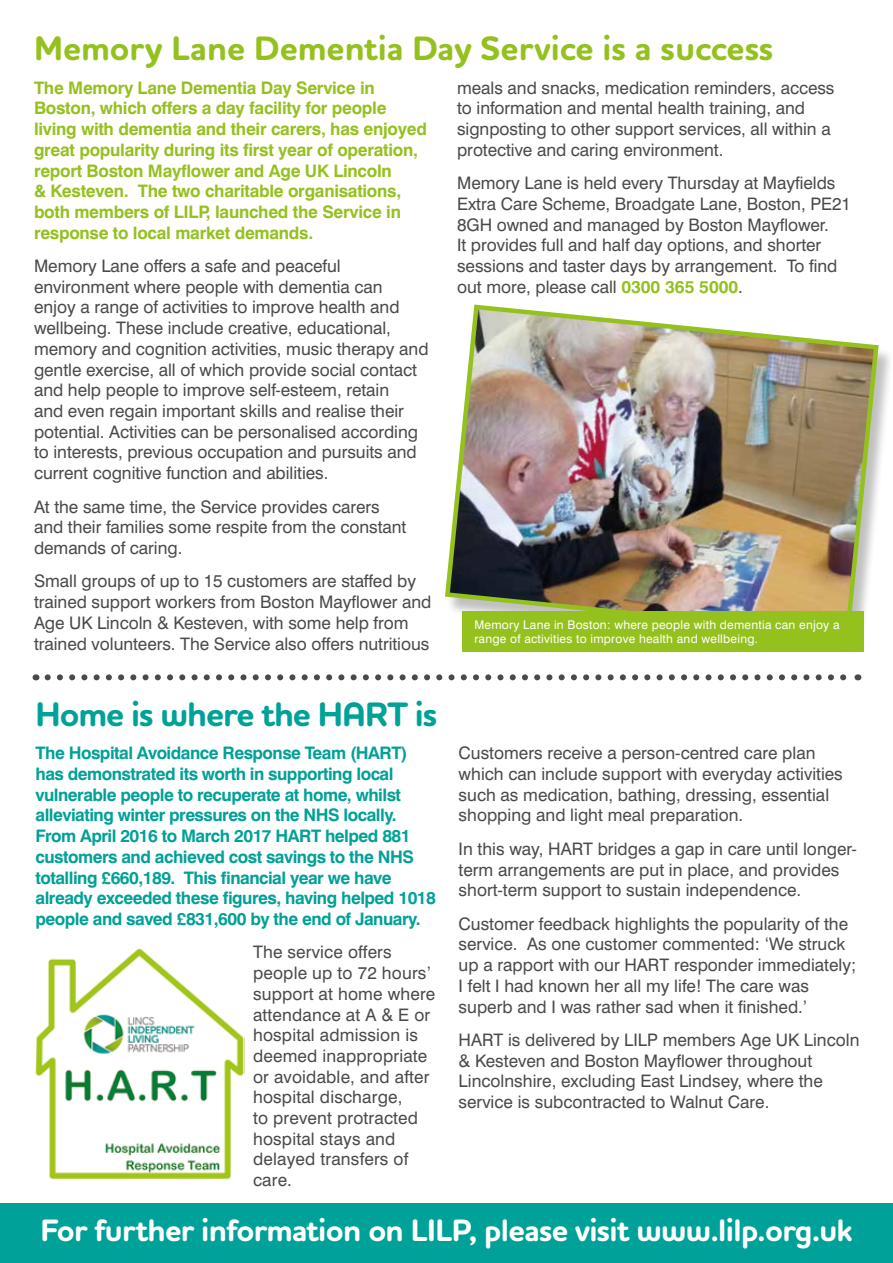
<style>
.page{position:relative;width:893px;height:1263px;background:#fff}
.page>*{position:absolute;margin:0;border:0;box-sizing:border-box;transform-origin:0 0}
.t1{font:700 34.5px "Houschka Rounded";color:#95c11f}
.t2{font:700 34.5px "Houschka Rounded";letter-spacing:-.03em;color:#00a198}
.t3{font:700 31.5px "Houschka Rounded";letter-spacing:-.02em;color:#fff}
.t4{font:17.25px/20.7px "Swiss 721 BT";letter-spacing:-.005em;color:#4a4a49}
.t5{font:700 17.25px/20.7px "Swiss 721 BT";letter-spacing:-.03em;color:#00a198}
.t6{font:700 17.25px/20.7px "Swiss 721 BT";letter-spacing:-.015em;color:#95c11f}
.t7{font:12px/14.4px "Swiss 721 BT";letter-spacing:.02em;color:#fff}
.s1{font-weight:700;color:#95c11f}
</style>
<div class="page">
<svg style="left:48px;top:674px;width:799px;height:6px"></svg>
<div style="left:446px;top:307px;width:447px;height:349px;background:#000;opacity:.25"></div>
<img style="left:445px;top:304px;width:436px;height:336px">
<div style="left:462px;top:611px;width:401px;height:41px;background:#95c11f"></div>
<div style="left:0;top:1203px;width:893px;height:60px;background:#00a198"></div>
<img style="left:35px;top:948px;width:210px;height:232px">
<h1 class="t1" style="left:34px;top:26px;width:741px">Memory Lane Dementia Day Service is a success</h1>
<p class="t6" style="left:34px;top:77px;width:394px">The Memory Lane Dementia Day Service in Boston, which offers a day facility for people living with dementia and their carers, has enjoyed great popularity during its first year of operation, report Boston Mayflower and Age UK Lincoln<br>&amp; Kesteven. The two charitable organisations, both members of LILP, launched the Service in response to local market demands.</p>
<p class="t4" style="left:34px;top:255px;width:396px">Memory Lane offers a safe and peaceful environment where people with dementia can enjoy a range of activities to improve health and wellbeing. These include creative, educational, memory and cognition activities, music therapy and gentle exercise, all of which provide social contact and help people to improve self-esteem, retain<br>and even regain important skills and realise their potential. Activities can be personalised according to interests, previous occupation and pursuits and current cognitive function and abilities.</p>
<p class="t4" style="left:34px;top:496px;width:374px">At the same time, the Service provides carers and their families some respite from the constant demands of caring.</p>
<p class="t4" style="left:34px;top:571px;width:399px">Small groups of up to 15 customers are staffed by trained support workers from Boston Mayflower and Age UK Lincoln &amp; Kesteven, with some help from trained volunteers. The Service also offers nutritious</p>
<p class="t4" style="left:457px;top:77px;width:379px">meals and snacks, medication reminders, access to information and mental health training, and signposting to other support services, all within a protective and caring environment.</p>
<p class="t4" style="left:457px;top:173px;width:395px">Memory Lane is held every Thursday at Mayfields Extra Care Scheme, Broadgate Lane, Boston, PE21<br>8GH owned and managed by Boston Mayflower.<br>It provides full and half day options, and shorter sessions and taster days by arrangement. To find out more, please call <span class="s1">0300 365 5000</span>.</p>
<p class="t7" style="left:474px;top:617px;width:367px">Memory Lane in Boston: where people with dementia can enjoy a range of activities to improve health and wellbeing.</p>
<h1 class="t2" style="left:36px;top:692px;width:403px">Home is where the HART is</h1>
<p class="t5" style="left:36px;top:743px;width:402px">The Hospital Avoidance Response Team (HART) has demonstrated its worth in supporting local vulnerable people to recuperate at home, whilst alleviating winter pressures on the NHS locally.<br>From April 2016 to March 2017 HART helped 881 customers and achieved cost savings to the NHS totalling £660,189. This financial year we have already exceeded these figures, having helped 1018 people and saved £831,600 by the end of January.</p>
<p class="t4" style="left:253px;top:942px;width:184px">The service offers people up to 72 hours’ support at home where attendance at A &amp; E or hospital admission is deemed inappropriate or avoidable, and after hospital discharge,<br>to prevent protracted hospital stays and delayed transfers of care.</p>
<p class="t4" style="left:459px;top:743px;width:386px">Customers receive a person-centred care plan which can include support with everyday activities such as medication, bathing, dressing, essential shopping and light meal preparation.</p>
<p class="t4" style="left:459px;top:838px;width:400px">In this way, HART bridges a gap in care until longer&shy;term arrangements are put in place, and provides short-term support to sustain independence.</p>
<p class="t4" style="left:459px;top:913px;width:399px">Customer feedback highlights the popularity of the service. As one customer commented: ‘We struck up a rapport with our HART responder immediately; I felt I had known her all my life! The care was superb and I was rather sad when it finished.’</p>
<p class="t4" style="left:459px;top:1029px;width:402px">HART is delivered by LILP members Age UK Lincoln &amp; Kesteven and Boston Mayflower throughout Lincolnshire, excluding East Lindsey, where the service is subcontracted to Walnut Care.</p>
<h2 class="t3" style="left:41px;top:1210px;width:813px">For further information on LILP, please visit www.lilp.org.uk</h2>
</div>
